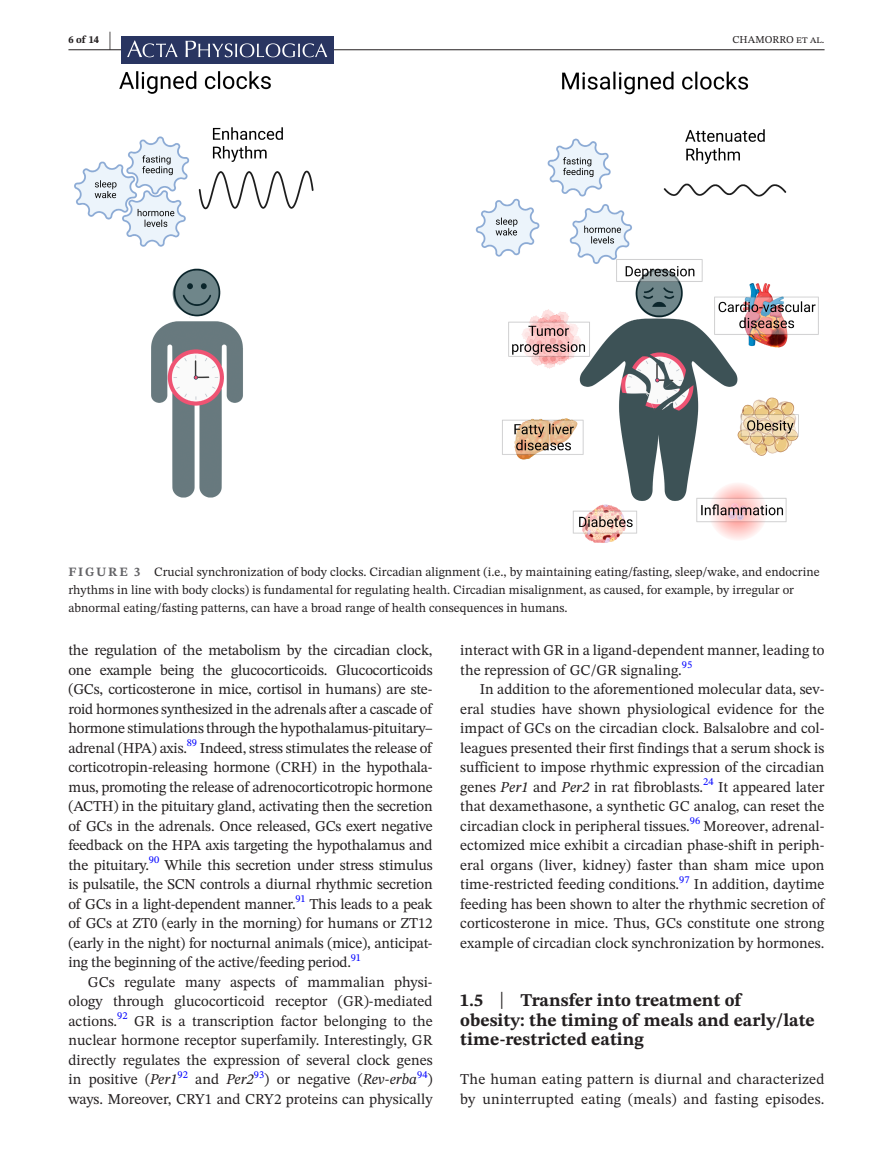
<style>
.page{position:relative;width:893px;height:1174px;background:#fff}
.page>*{position:absolute;margin:0;border:0;box-sizing:border-box;transform-origin:0 0}
.t1{font:700 18px/19.5px "STIX Two Text";color:#231f20}
.t2{font:15px/19.5px "STIX Two Text";color:#231f20;text-align:justify}
.t3{font:italic 15px "STIX Two Text";color:#231f20}
.t4{font:12.75px/18px "STIX Two Text";color:#231f20}
.t5{font:10.5px "STIX Two Text";color:#00f}
.t6{font:10.5px "STIX Two Text";color:#231f20}
.t7{font:700 10.5px "STIX Two Text";color:#231f20}
.s1{font-size:21px}
.s2{font-weight:700;color:#636366}
.s3{font-style:italic}
.s4{font-style:normal}
.s5{font-weight:400;font-size:23.7px}
</style>
<div class="page">
<hr style="left:68px;top:49px;width:756px;height:1px;background:#231f20">
<div style="left:121px;top:36px;width:213px;height:27px;background:#293561"></div>
<svg style="left:127px;top:40px;width:51px;height:17px"></svg>
<svg style="left:186px;top:41px;width:141px;height:16px"></svg>
<img style="left:74px;top:71px;width:745px;height:472px">
<p class="t7" style="left:68px;top:32px;width:44px">6 of 14 <span class="s1">|</span></p>
<p class="t6" style="left:733px;top:32px;width:93px">CHAMORRO et al.</p>
<p class="t4" style="left:68px;top:562px;width:753px"><span class="s2">FIGURE 3</span> Crucial synchronization of body clocks. Circadian alignment (i.e., by maintaining eating/fasting, sleep/wake, and endocrine rhythms in line with body clocks) is fundamental for regulating health. Circadian misalignment, as caused, for example, by irregular or abnormal eating/fasting patterns, can have a broad range of health consequences in humans.</p>
<p class="t2" style="left:68px;top:640px;width:366px">the regulation of the metabolism by the circadian clock, one example being the glucocorticoids. Glucocorticoids (GCs, corticosterone in mice, cortisol in humans) are ste&shy;roid hormones synthesized in the adrenals after a cascade of hormone stimulations through the hypothalamus-pituitary– adrenal (HPA) axis.</p>
<p class="t5" style="left:187px;top:735px;width:12px">89</p>
<p class="t2" style="left:68px;top:738px;width:366px;text-indent:131px">Indeed, stress stimulates the release of corticotropin-releasing hormone (CRH) in the hypothala&shy;mus, promoting the release of adrenocorticotropic hormone (ACTH) in the pituitary gland, activating then the secretion of GCs in the adrenals. Once released, GCs exert negative feedback on the HPA axis targeting the hypothalamus and the pituitary.</p>
<p class="t5" style="left:149px;top:852px;width:12px">90</p>
<p class="t2" style="left:68px;top:855px;width:366px;text-indent:96px">While this secretion under stress stimulus is pulsatile, the SCN controls a diurnal rhythmic secretion of GCs in a light-dependent manner.</p>
<p class="t5" style="left:296px;top:891px;width:12px">91</p>
<p class="t2" style="left:68px;top:894px;width:366px;text-indent:241px">This leads to a peak of GCs at ZT0 (early in the morning) for humans or ZT12 (early in the night) for nocturnal animals (mice), anticipat&shy;ing the beginning of the active/feeding period.</p>
<p class="t5" style="left:351px;top:949px;width:12px">91</p>
<p class="t2" style="left:68px;top:972px;width:366px;text-indent:20px">GCs regulate many aspects of mammalian physi&shy;ology through glucocorticoid receptor (GR)-mediated actions.</p>
<p class="t5" style="left:117px;top:1008px;width:12px">92</p>
<p class="t2" style="left:68px;top:1011px;width:366px;text-indent:66px">GR is a transcription factor belonging to the nuclear hormone receptor superfamily. Interestingly, GR directly regulates the expression of several clock genes in positive (<span class="s3">Per1</span></p>
<p class="t5" style="left:178px;top:1066px;width:12px">92</p>
<p class="t3" style="left:195px;top:1068px;width:60px"><span class="s4">and</span> Per2</p>
<p class="t5" style="left:254px;top:1066px;width:12px">93</p>
<p class="t2" style="left:264px;top:1069px;width:154px">) or negative (<span class="s3">Rev-erba</span></p>
<p class="t5" style="left:417px;top:1066px;width:12px">94</p>
<p class="t2" style="left:68px;top:1069px;width:366px;text-align:right">)<br>ways. Moreover, CRY1 and CRY2 proteins can physically</p>
<p class="t2" style="left:460px;top:640px;width:366px">interact with GR in a ligand-dependent manner, leading to the repression of GC/GR signaling.</p>
<p class="t5" style="left:682px;top:657px;width:12px">95</p>
<p class="t2" style="left:460px;top:679px;width:366px;text-indent:20px">In addition to the aforementioned molecular data, sev&shy;eral studies have shown physiological evidence for the impact of GCs on the circadian clock. Balsalobre and col&shy;leagues presented their first findings that a serum shock is sufficient to impose rhythmic expression of the circadian genes <span class="s3">Per1</span> and <span class="s3">Per2</span> in rat fibroblasts.</p>
<p class="t5" style="left:703px;top:774px;width:12px">24</p>
<p class="t2" style="left:460px;top:777px;width:366px;text-indent:258px">It appeared later that dexamethasone, a synthetic GC analog, can reset the circadian clock in peripheral tissues.</p>
<p class="t5" style="left:690px;top:813px;width:12px">96</p>
<p class="t2" style="left:460px;top:816px;width:366px;text-indent:243px">Moreover, adrenal&shy;ectomized mice exhibit a circadian phase-shift in periph&shy;eral organs (liver, kidney) faster than sham mice upon time-restricted feeding conditions.</p>
<p class="t5" style="left:679px;top:871px;width:12px">97</p>
<p class="t2" style="left:460px;top:874px;width:366px;text-indent:234px">In addition, daytime feeding has been shown to alter the rhythmic secretion of corticosterone in mice. Thus, GCs constitute one strong example of circadian clock synchronization by hormones.</p>
<p class="t1" style="left:460px;top:991px;width:356px">1.5 <span class="s5">|</span> Transfer into treatment of<br>obesity: the timing of meals and early/late time-restricted eating</p>
<p class="t2" style="left:460px;top:1069px;width:366px">The human eating pattern is diurnal and characterized by uninterrupted eating (meals) and fasting episodes.</p>
</div>
